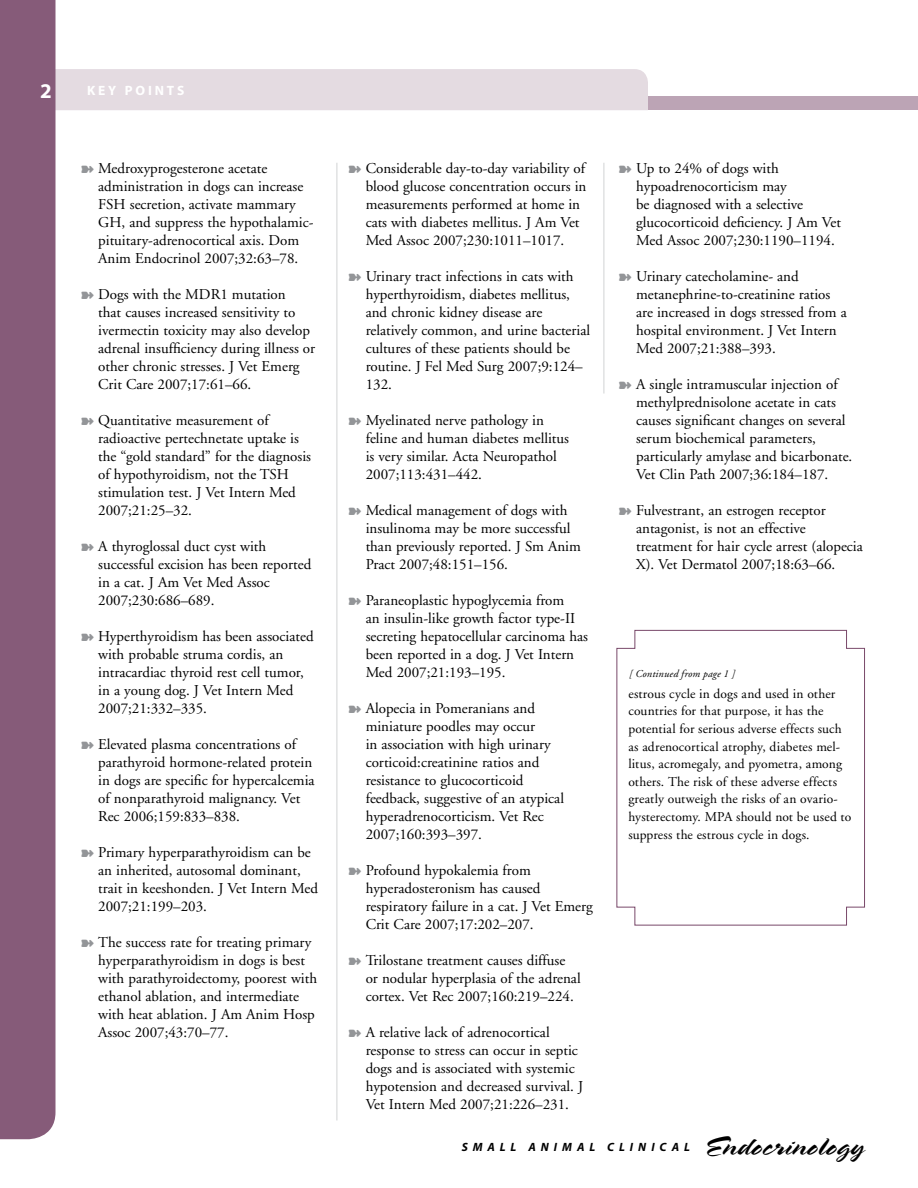
<style>
.page{position:relative;width:918px;height:1188px;background:#fff}
.page>*{position:absolute;margin:0;border:0;box-sizing:border-box;transform-origin:0 0}
.t1{font:27px "Spring LP";color:#000;scale:1.2 1}
.t2{font:700 21px "Myriad Pro";color:#fff}
.t3{font:15px/18px "Adobe Garamond";color:#000}
.t4{font:13.5px/17.7px "Adobe Garamond";letter-spacing:.01em;color:#000}
.t5{font:700 13.5px "Myriad Pro";letter-spacing:.21em;color:#fff}
.t6{font:italic 700 12px "Myriad Pro";letter-spacing:.41em;color:#000}
.t7{font:italic 10.5px "Adobe Garamond";letter-spacing:.02em;color:#000}
.s1{color:#939598}
</style>
<div class="page">
<div style="left:56px;top:69px;width:592px;height:41px;background:#e4dbe1"></div>
<div style="left:648px;top:97px;width:270px;height:13px;background:#bca4b5"></div>
<div style="left:0;top:0;width:56px;height:1139px;background:#865b79"></div>
<hr style="left:917px;top:0;width:1px;height:103px;background:#79496a">
<hr style="left:337px;top:163px;width:1px;height:957px;background:#d1d3d4">
<hr style="left:604px;top:163px;width:1px;height:231px;background:#d1d3d4">
<svg style="left:616px;top:630px;width:249px;height:296px"></svg>
<h2 class="t2" style="left:40px;top:77px;width:13px">2</h2>
<p class="t5" style="left:87px;top:81px;width:99px">KEY POINTS</p>
<p class="t3" style="left:98px;top:160px;width:217px;text-indent:-17px"><span class="s1">➽</span> Medroxyprogesterone acetate administration in dogs can increase FSH secretion, activate mammary GH, and suppress the hypothalamic&shy;pituitary-adrenocortical axis. Dom Anim Endocrinol 2007;32:63–78.</p>
<p class="t3" style="left:98px;top:286px;width:219px;text-indent:-17px"><span class="s1">➽</span> Dogs with the MDR1 mutation<br>that causes increased sensitivity to ivermectin toxicity may also develop adrenal insufficiency during illness or other chronic stresses. J Vet Emerg Crit Care 2007;17:61–66.</p>
<p class="t3" style="left:98px;top:412px;width:214px;text-indent:-17px"><span class="s1">➽</span> Quantitative measurement of radioactive pertechnetate uptake is the “gold standard” for the diagnosis of hypothyroidism, not the TSH stimulation test. J Vet Intern Med<br>2007;21:25–32.</p>
<p class="t3" style="left:98px;top:538px;width:215px;text-indent:-17px"><span class="s1">➽</span> A thyroglossal duct cyst with successful excision has been reported in a cat. J Am Vet Med Assoc<br>2007;230:686–689.</p>
<p class="t3" style="left:98px;top:628px;width:217px;text-indent:-17px"><span class="s1">➽</span> Hyperthyroidism has been associated with probable struma cordis, an intracardiac thyroid rest cell tumor, in a young dog. J Vet Intern Med<br>2007;21:332–335.</p>
<p class="t3" style="left:98px;top:736px;width:218px;text-indent:-17px"><span class="s1">➽</span> Elevated plasma concentrations of parathyroid hormone-related protein in dogs are specific for hypercalcemia of nonparathyroid malignancy. Vet Rec 2006;159:833–838.</p>
<p class="t3" style="left:98px;top:844px;width:221px;text-indent:-17px"><span class="s1">➽</span> Primary hyperparathyroidism can be an inherited, autosomal dominant, trait in keeshonden. J Vet Intern Med<br>2007;21:199–203.</p>
<p class="t3" style="left:98px;top:934px;width:220px;text-indent:-17px"><span class="s1">➽</span> The success rate for treating primary hyperparathyroidism in dogs is best with parathyroidectomy, poorest with ethanol ablation, and intermediate with heat ablation. J Am Anim Hosp Assoc 2007;43:70–77.</p>
<p class="t3" style="left:366px;top:160px;width:222px;text-indent:-17px"><span class="s1">➽</span> Considerable day-to-day variability of blood glucose concentration occurs in measurements performed at home in cats with diabetes mellitus. J Am Vet Med Assoc 2007;230:1011–1017.</p>
<p class="t3" style="left:366px;top:268px;width:226px;text-indent:-17px"><span class="s1">➽</span> Urinary tract infections in cats with hyperthyroidism, diabetes mellitus, and chronic kidney disease are relatively common, and urine bacterial cultures of these patients should be routine. J Fel Med Surg 2007;9:124–<br>132.</p>
<p class="t3" style="left:366px;top:412px;width:205px;text-indent:-17px"><span class="s1">➽</span> Myelinated nerve pathology in feline and human diabetes mellitus is very similar. Acta Neuropathol<br>2007;113:431–442.</p>
<p class="t3" style="left:366px;top:502px;width:217px;text-indent:-17px"><span class="s1">➽</span> Medical management of dogs with insulinoma may be more successful than previously reported. J Sm Anim<br>Pract 2007;48:151–156.</p>
<p class="t3" style="left:366px;top:592px;width:224px;text-indent:-17px"><span class="s1">➽</span> Paraneoplastic hypoglycemia from<br>an insulin-like growth factor type-II secreting hepatocellular carcinoma has been reported in a dog. J Vet Intern Med 2007;21:193–195.</p>
<p class="t3" style="left:366px;top:700px;width:200px;text-indent:-17px"><span class="s1">➽</span> Alopecia in Pomeranians and miniature poodles may occur<br>in association with high urinary corticoid:creatinine ratios and resistance to glucocorticoid feedback, suggestive of an atypical hyperadrenocorticism. Vet Rec<br>2007;160:393–397.</p>
<p class="t3" style="left:366px;top:862px;width:229px;text-indent:-17px"><span class="s1">➽</span> Profound hypokalemia from hyperadosteronism has caused respiratory failure in a cat. J Vet Emerg<br>Crit Care 2007;17:202–207.</p>
<p class="t3" style="left:366px;top:952px;width:217px;text-indent:-17px"><span class="s1">➽</span> Trilostane treatment causes diffuse or nodular hyperplasia of the adrenal cortex. Vet Rec 2007;160:219–224.</p>
<p class="t3" style="left:366px;top:1024px;width:219px;text-indent:-17px"><span class="s1">➽</span> A relative lack of adrenocortical response to stress can occur in septic dogs and is associated with systemic hypotension and decreased survival. J Vet Intern Med 2007;21:226–231.</p>
<p class="t3" style="left:636px;top:160px;width:206px;text-indent:-17px"><span class="s1">➽</span> Up to 24% of dogs with hypoadrenocorticism may<br>be diagnosed with a selective glucocorticoid deficiency. J Am Vet<br>Med Assoc 2007;230:1190–1194.</p>
<p class="t3" style="left:636px;top:268px;width:212px;text-indent:-17px"><span class="s1">➽</span> Urinary catecholamine- and metanephrine-to-creatinine ratios are increased in dogs stressed from a hospital environment. J Vet Intern<br>Med 2007;21:388–393.</p>
<p class="t3" style="left:636px;top:376px;width:218px;text-indent:-17px"><span class="s1">➽</span> A single intramuscular injection of methylprednisolone acetate in cats causes significant changes on several serum biochemical parameters, particularly amylase and bicarbonate.<br>Vet Clin Path 2007;36:184–187.</p>
<p class="t3" style="left:636px;top:502px;width:228px;text-indent:-17px"><span class="s1">➽</span> Fulvestrant, an estrogen receptor antagonist, is not an effective treatment for hair cycle arrest (alopecia X). Vet Dermatol 2007;18:63–66.</p>
<p class="t7" style="left:629px;top:668px;width:107px">[ Continued from page 1 ]</p>
<p class="t4" style="left:628px;top:685px;width:224px">estrous cycle in dogs and used in other countries for that purpose, it has the potential for serious adverse effects such as adrenocortical atrophy, diabetes mel&shy;litus, acromegaly, and pyometra, among others. The risk of these adverse effects greatly outweigh the risks of an ovario&shy;hysterectomy. MPA should not be used to suppress the estrous cycle in dogs.</p>
<p class="t6" style="left:462px;top:1140px;width:230px">SMALL ANIMAL CLINIC AL</p>
<h1 class="t1" style="left:703px;top:1131px;width:136px">Endocrinology</h1>
</div>
